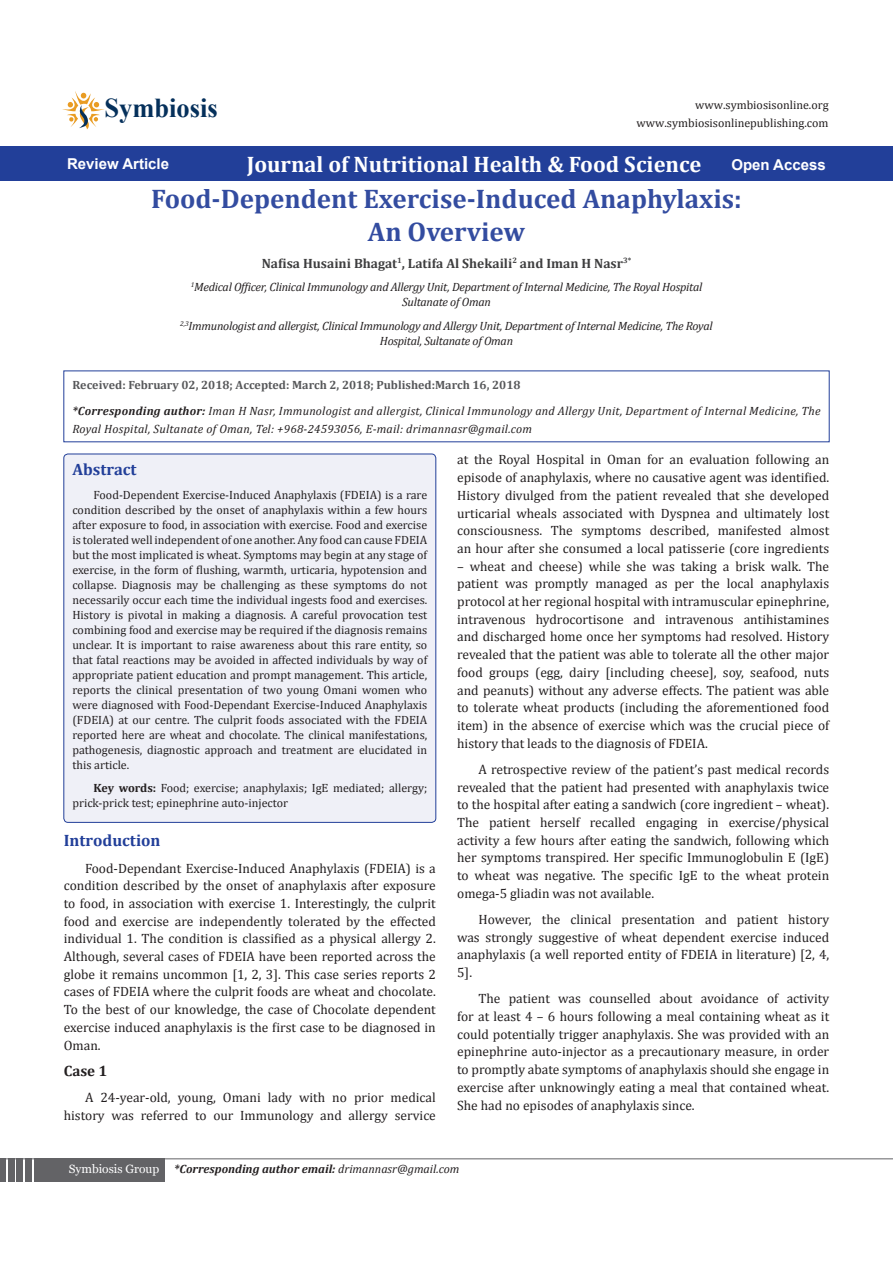
<style>
.page{position:relative;width:893px;height:1263px;background:#fff}
.page>*{position:absolute;margin:0;border:0;box-sizing:border-box;transform-origin:0 0}
.t1{font:700 27.3px "Times New Roman";color:#05305b}
.t2{font:700 27px/33px "Cambria";color:#334ca0;text-align:center}
.Default{font:700 22.5px "Cambria";color:#fff}
.List_Paragraph{font:700 16.5px "Cambria";color:#223f99}
.Sideheadings{font:700 16.5px "Cambria";color:#223f99}
.Default-2{font:700 15px "Arial";color:#fff}
.t3{font:700 15px "Cambria";color:#231f20}
.t4{font:13.5px/17.7px "Cambria";color:#231f20;text-align:justify}
.t5{font:700 13.5px "Cambria";color:#3e3e3f}
.t6{font:12px/15px "Cambria";color:#231f20;text-align:justify}
.Pa8{font:italic 12px/15px "Cambria";letter-spacing:-.02em;color:#231f20;text-align:center}
.Pa8-2{font:italic 12px/18px "Cambria";letter-spacing:.02em;color:#231f20}
.Pa8-3{font:700 12px "Cambria";color:#57585a}
.t7{font:italic 700 12px "Cambria";color:#231f20}
.Pa0{font:12px "Cambria";color:#221e1f}
.s1{font-weight:700}
.s2{font-family:"Georgia";font-weight:400;font-style:normal;color:#fff}
.s3{font-weight:400}
</style>
<div class="page">
<hr style="left:0;top:1158px;width:893px;height:1px;background:#636366">
<div style="left:34px;top:1159px;width:130px;height:23px;background:#636366"></div>
<div style="left:25px;top:1159px;width:7px;height:23px;background:#636366"></div>
<div style="left:17px;top:1159px;width:6px;height:23px;background:#636366"></div>
<div style="left:8px;top:1159px;width:6px;height:23px;background:#636366"></div>
<div style="left:0;top:1159px;width:6px;height:23px;background:#636366"></div>
<svg style="left:62px;top:91px;width:42px;height:38px"></svg>
<div style="left:0;top:146px;width:893px;height:35px;background:#223f99"></div>
<svg style="left:64px;top:371px;width:765px;height:71px"></svg>
<div style="left:64px;top:454px;width:372px;height:368px;background:#eff0f7;border-radius:4px"></div>
<div style="left:64px;top:454px;width:372px;height:368px;border:1px solid #223f99;border-radius:4px"></div>
<p class="t1" style="left:105px;top:89px;width:115px">Symbiosis</p>
<p class="Pa0" style="left:695px;top:98px;width:135px">www.symbiosisonline.org</p>
<p class="Pa0" style="left:637px;top:116px;width:193px">www.symbiosisonlinepublishing.com</p>
<p class="Default-2" style="left:67px;top:154px;width:103px">Review Article</p>
<p class="Default" style="left:247px;top:149px;width:456px">Journal of Nutritional Health &amp; Food Science</p>
<p class="Default-2" style="left:731px;top:154px;width:96px">Open Access</p>
<p class="t2" style="left:151px;top:181px;width:592px">Food-Dependent Exercise-Induced Anaphylaxis:<br>An Overview</p>
<p class="t5" style="left:262px;top:253px;width:371px">Nafisa Husaini Bhagat<sup>1</sup>, Latifa Al Shekaili<sup>2</sup> and Iman H Nasr<sup>3*</sup></p>
<p class="Pa8" style="left:191px;top:279px;width:513px"><sup>1</sup>Medical Officer, Clinical Immunology and Allergy Unit, Department of Internal Medicine, The Royal Hospital<br>Sultanate of Oman</p>
<p class="Pa8" style="left:180px;top:317px;width:534px"><sup>2,3</sup>Immunologist and allergist, Clinical Immunology and Allergy Unit, Department of Internal Medicine, The Royal<br>Hospital, Sultanate of Oman</p>
<p class="Pa8-3" style="left:72px;top:376px;width:450px">Received: February 02, 2018; Accepted: March 2, 2018; Published:March 16, 2018</p>
<p class="Pa8-2" style="left:72px;top:402px;width:750px"><span class="s1">*Corresponding author:</span> Iman H Nasr, Immunologist and allergist, Clinical Immunology and Allergy Unit, Department of Internal Medicine, The<br>Royal Hospital, Sultanate of Oman, Tel: +968-24593056, E-mail: drimannasr@gmail.com</p>
<p class="Sideheadings" style="left:72px;top:458px;width:66px">Abstract</p>
<p class="t6" style="left:72px;top:487px;width:356px;text-indent:21px">Food-Dependent Exercise-Induced Anaphylaxis (FDEIA) is a rare condition described by the onset of anaphylaxis within a few hours after exposure to food, in association with exercise. Food and exercise is tolerated well independent of one another. Any food can cause FDEIA but the most implicated is wheat. Symptoms may begin at any stage of exercise, in the form of flushing, warmth, urticaria, hypotension and collapse. Diagnosis may be challenging as these symptoms do not necessarily occur each time the individual ingests food and exercises.<br>History is pivotal in making a diagnosis. A careful provocation test combining food and exercise may be required if the diagnosis remains unclear. It is important to raise awareness about this rare entity, so that fatal reactions may be avoided in affected individuals by way of appropriate patient education and prompt management. This article, reports the clinical presentation of two young Omani women who were diagnosed with Food-Dependant Exercise-Induced Anaphylaxis (FDEIA) at our centre. The culprit foods associated with the FDEIA reported here are wheat and chocolate. The clinical manifestations, pathogenesis, diagnostic approach and treatment are elucidated in this article.</p>
<p class="t6" style="left:72px;top:781px;width:356px;text-indent:21px"><span class="s1">Key words:</span> Food; exercise; anaphylaxis; IgE mediated; allergy; prick-prick test; epinephrine auto-injector</p>
<p class="List_Paragraph" style="left:64px;top:829px;width:98px">Introduction</p>
<p class="t4" style="left:64px;top:859px;width:374px;text-indent:21px">Food-Dependant Exercise-Induced Anaphylaxis (FDEIA) is a condition described by the onset of anaphylaxis after exposure to food, in association with exercise 1. Interestingly, the culprit food and exercise are independently tolerated by the effected individual 1. The condition is classified as a physical allergy 2.<br>Although, several cases of FDEIA have been reported across the globe it remains uncommon [1, 2, 3]. This case series reports 2 cases of FDEIA where the culprit foods are wheat and chocolate.<br>To the best of our knowledge, the case of Chocolate dependent exercise induced anaphylaxis is the first case to be diagnosed in Oman.</p>
<p class="t3" style="left:64px;top:1060px;width:45px">Case 1</p>
<p class="t4" style="left:64px;top:1089px;width:374px;text-align:right">A 24-year-old, young, Omani lady with no prior medical history was referred to our Immunology and allergy service</p>
<p class="t4" style="left:457px;top:451px;width:374px">at the Royal Hospital in Oman for an evaluation following an episode of anaphylaxis, where no causative agent was identified.<br>History divulged from the patient revealed that she developed urticarial wheals associated with Dyspnea and ultimately lost consciousness. The symptoms described, manifested almost an hour after she consumed a local patisserie (core ingredients</p>
<p class="t4" style="left:457px;top:557px;width:374px">– wheat and cheese) while she was taking a brisk walk. The patient was promptly managed as per the local anaphylaxis protocol at her regional hospital with intramuscular epinephrine, intravenous hydrocortisone and intravenous antihistamines and discharged home once her symptoms had resolved. History revealed that the patient was able to tolerate all the other major food groups (egg, dairy [including cheese], soy, seafood, nuts and peanuts) without any adverse effects. The patient was able to tolerate wheat products (including the aforementioned food item) in the absence of exercise which was the crucial piece of history that leads to the diagnosis of FDEIA.</p>
<p class="t4" style="left:457px;top:760px;width:374px;text-indent:21px">A retrospective review of the patient’s past medical records revealed that the patient had presented with anaphylaxis twice to the hospital after eating a sandwich (core ingredient – wheat).<br>The patient herself recalled engaging in exercise/physical activity a few hours after eating the sandwich, following which her symptoms transpired. Her specific Immunoglobulin E (IgE) to wheat was negative. The specific IgE to the wheat protein omega-5 gliadin was not available.</p>
<p class="t4" style="left:457px;top:910px;width:374px;text-indent:21px">However, the clinical presentation and patient history was strongly suggestive of wheat dependent exercise induced anaphylaxis (a well reported entity of FDEIA in literature) [2, 4, 5].</p>
<p class="t4" style="left:457px;top:990px;width:374px;text-indent:21px">The patient was counselled about avoidance of activity for at least 4 – 6 hours following a meal containing wheat as it could potentially trigger anaphylaxis. She was provided with an epinephrine auto-injector as a precautionary measure, in order to promptly abate symptoms of anaphylaxis should she engage in exercise after unknowingly eating a meal that contained wheat.<br>She had no episodes of anaphylaxis since.</p>
<p class="t7" style="left:69px;top:1160px;width:392px"><span class="s2">Symbiosis Group</span> *Corresponding author email: <span class="s3">drimannasr@gmail.com</span></p>
</div>
